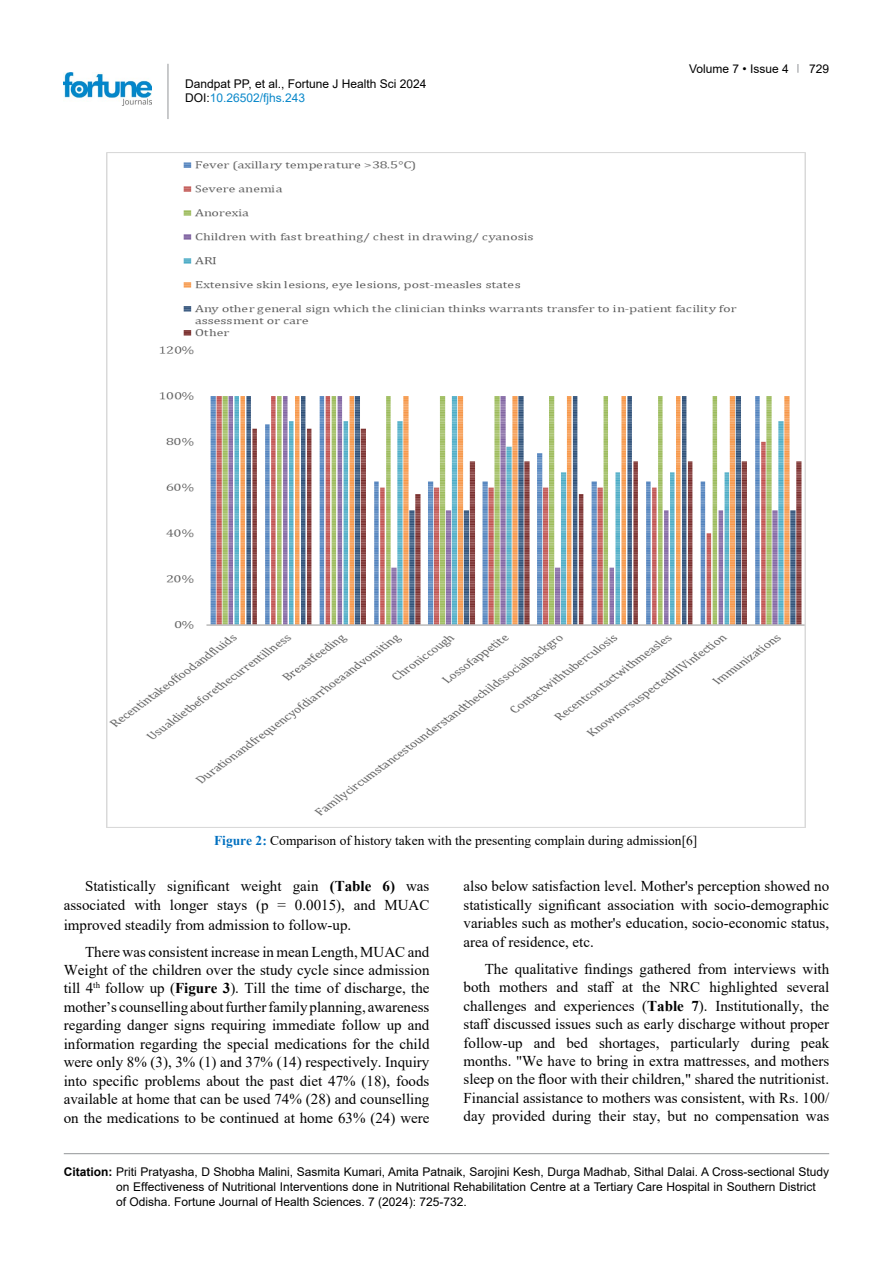
<style>
.page{position:relative;width:893px;height:1263px;background:#fff}
.page>*{position:absolute;margin:0;border:0;box-sizing:border-box;transform-origin:0 0}
.t1{font:15px/18.5px "Times New Roman";color:#000;text-align:justify}
.t2{font:13.5px "Times New Roman";color:#000}
.t3{font:12px/15px "Arial";color:#000}
.s1{color:#0a88ca}
.s2{font-weight:700;color:#0070c0}
.s3{font-weight:700}
</style>
<div class="page">
<hr style="left:168px;top:64px;width:1px;height:55px;background:#939598">
<img style="left:64px;top:72px;width:88px;height:33px">
<hr style="left:64px;top:1153px;width:765px;height:1px;background:#939598">
<img style="left:106px;top:152px;width:699px;height:675px">
<p class="t3" style="left:185px;top:76px;width:243px;line-height:14.4px">Dandpat PP, et al., Fortune J Health Sci 2024<br>DOI:<span class="s1">10.26502/fjhs.243</span></p>
<p class="t3" style="left:689px;top:61px;width:101px">Volume 7 • Issue 4</p>
<p class="t3" style="left:809px;top:61px;width:22px">729</p>
<p class="t2" style="left:214px;top:831px;width:485px"><span class="s2">Figure 2:</span> Comparison of history taken with the presenting complain during admission[6]</p>
<p class="t1" style="left:64px;top:876px;width:367px;line-height:19px;text-indent:21px">Statistically significant weight gain <span class="s3">(Table 6)</span> was associated with longer stays (p = 0.0015), and MUAC improved steadily from admission to follow-up.</p>
<p class="t1" style="left:64px;top:942px;width:367px;text-indent:21px">There was consistent increase in mean Length, MUAC and Weight of the children over the study cycle since admission till 4<sup>th</sup> follow up (<span class="s3">Figure 3</span>). Till the time of discharge, the mother’s counselling about further family planning, awareness regarding danger signs requiring immediate follow up and information regarding the special medications for the child were only 8% (3), 3% (1) and 37% (14) respectively. Inquiry into specific problems about the past diet 47% (18), foods available at home that can be used 74% (28) and counselling on the medications to be continued at home 63% (24) were</p>
<p class="t1" style="left:463px;top:877px;width:367px">also below satisfaction level. Mother's perception showed no statistically significant association with socio-demographic variables such as mother's education, socio-economic status, area of residence, etc.</p>
<p class="t1" style="left:463px;top:959px;width:367px;text-indent:21px">The qualitative findings gathered from interviews with both mothers and staff at the NRC highlighted several challenges and experiences (<span class="s3">Table 7</span>). Institutionally, the staff discussed issues such as early discharge without proper follow-up and bed shortages, particularly during peak months. "We have to bring in extra mattresses, and mothers sleep on the floor with their children," shared the nutritionist.<br>Financial assistance to mothers was consistent, with Rs. 100/ day provided during their stay, but no compensation was</p>
<p class="t3" style="left:116px;top:1164px;width:715px;text-indent:-52px"><span class="s3">Citation:</span> Priti Pratyasha, D Shobha Malini, Sasmita Kumari, Amita Patnaik, Sarojini Kesh, Durga Madhab, Sithal Dalai. A Cross-sectional Study on Effectiveness of Nutritional Interventions done in Nutritional Rehabilitation Centre at a Tertiary Care Hospital in Southern District<br>of Odisha. Fortune Journal of Health Sciences. 7 (2024): 725-732.</p>
</div>
